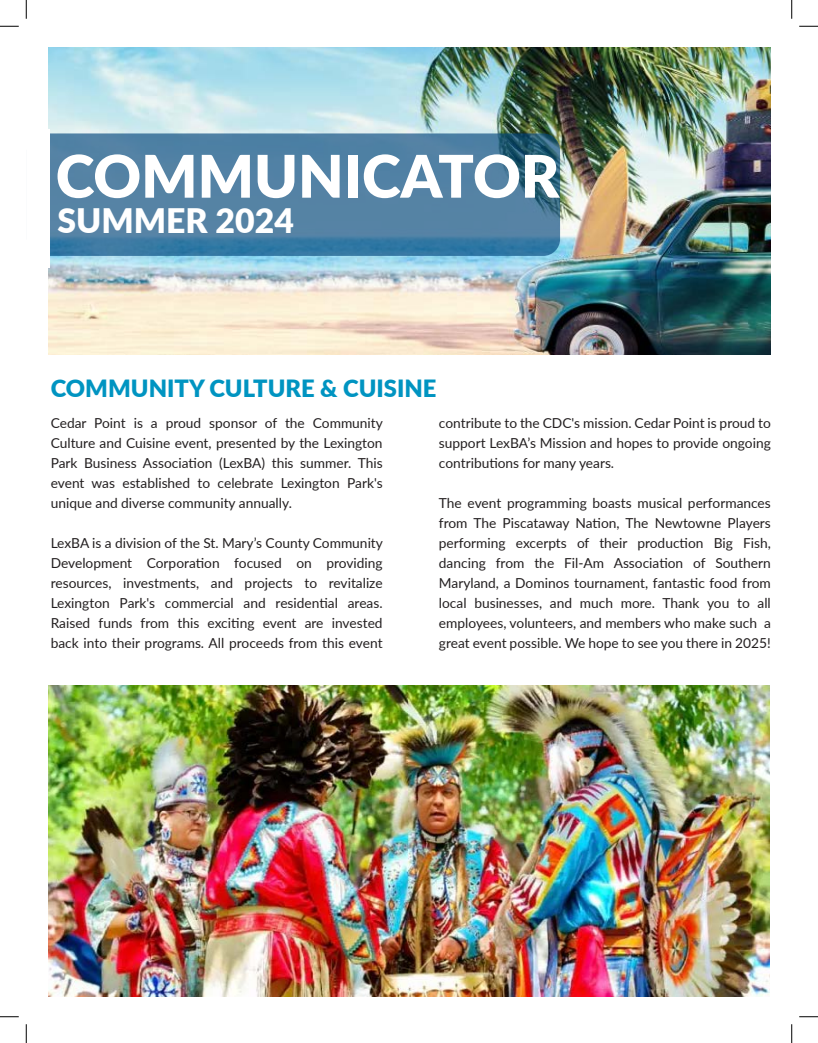
<style>
.page{position:relative;width:818px;height:1043px;background:#fff}
.page>*{position:absolute;margin:0;border:0;box-sizing:border-box;transform-origin:0 0}
.t1{font:900 58.75px "Lato";color:#fff}
.t2{font:900 33.75px "Lato";color:#fff}
.t3{font:900 23.75px "Lato";color:#0094c1}
.t4{font:13.75px/20px "Lato";color:#231f20;text-align:justify}
</style>
<div class="page">
<img style="left:48px;top:47px;width:722px;height:307px">
<svg style="left:27px;top:133px;width:533px;height:123px;background:#4c7ea1"></svg>
<div style="left:27px;top:129px;width:22px;height:139px;background:#fff"></div>
<img style="left:48px;top:685px;width:721px;height:311px">
<svg style="left:0;top:25px;width:19px;height:2px"></svg>
<svg style="left:799px;top:25px;width:19px;height:2px"></svg>
<svg style="left:0;top:1016px;width:19px;height:1px"></svg>
<svg style="left:799px;top:1016px;width:19px;height:1px"></svg>
<svg style="left:25px;top:0;width:2px;height:19px"></svg>
<svg style="left:25px;top:1024px;width:2px;height:18px"></svg>
<svg style="left:791px;top:0;width:1px;height:19px"></svg>
<svg style="left:791px;top:1024px;width:1px;height:18px"></svg>
<h1 class="t1" style="left:56px;top:132px;width:505px">COMMUNICATOR</h1>
<h2 class="t2" style="left:57px;top:195px;width:238px">SUMMER 2024</h2>
<h3 class="t3" style="left:51px;top:370px;width:387px">COMMUNITY CULTURE &amp; CUISINE</h3>
<p class="t4" style="left:51px;top:412px;width:334px">Cedar Point is a proud sponsor of the Community Culture and Cuisine event, presented by the Lexington Park Business Association (LexBA) this summer. This event was established to celebrate Lexington Park's unique and diverse community annually.</p>
<p class="t4" style="left:51px;top:532px;width:334px">LexBA is a division of the St. Mary’s County Community Development Corporation focused on providing resources, investments, and projects to revitalize Lexington Park's commercial and residential areas.<br>Raised funds from this exciting event are invested back into their programs. All proceeds from this event</p>
<p class="t4" style="left:439px;top:412px;width:333px">contribute to the CDC's mission. Cedar Point is proud to support LexBA’s Mission and hopes to provide ongoing contributions for many years.</p>
<p class="t4" style="left:439px;top:492px;width:333px">The event programming boasts musical performances from The Piscataway Nation, The Newtowne Players performing excerpts of their production Big Fish, dancing from the Fil-Am Association of Southern Maryland, a Dominos tournament, fantastic food from local businesses, and much more. Thank you to all employees, volunteers, and members who make such a great event possible. We hope to see you there in 2025!</p>
</div>
